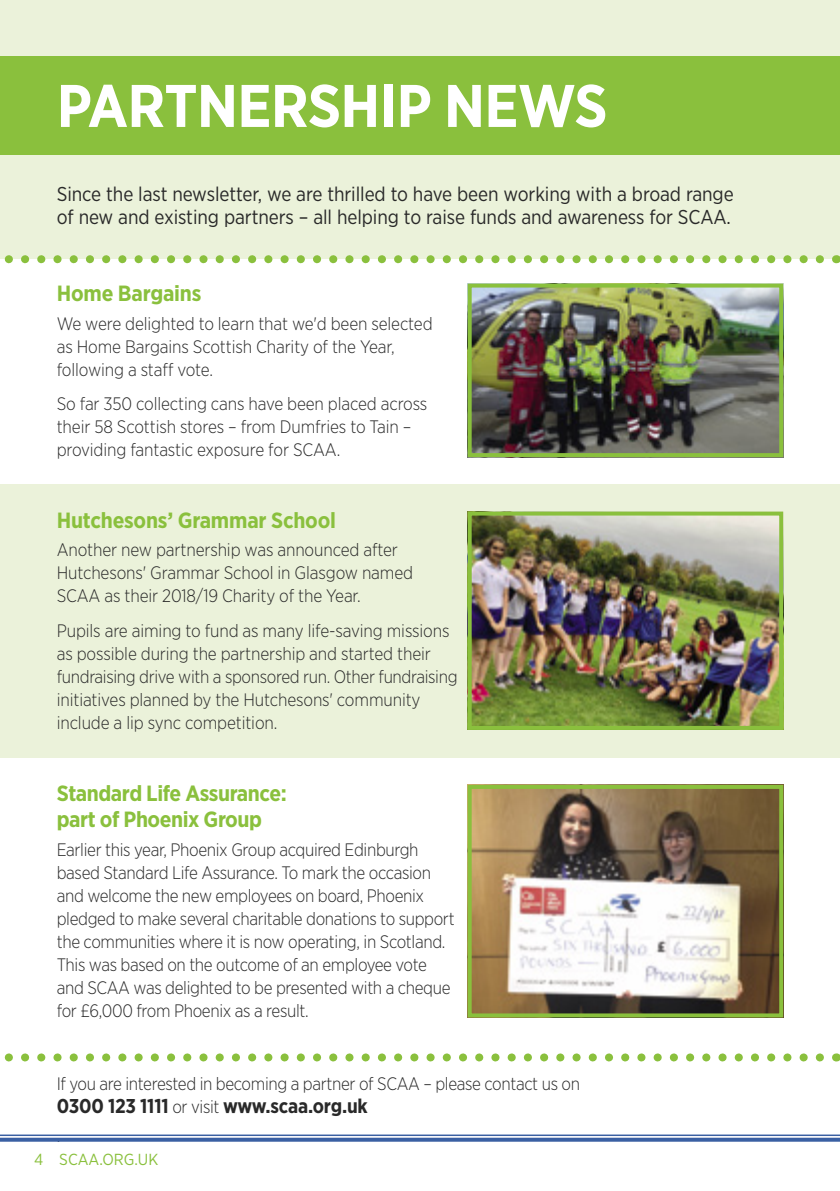
<style>
.page{position:relative;width:840px;height:1191px;background:#fff}
.page>*{position:absolute;margin:0;border:0;box-sizing:border-box;transform-origin:0 0}
.t1{font:700 60px "Gotham Narrow";letter-spacing:-.01em;color:#fff}
.t2{font:700 22px/26px "Gotham Narrow";letter-spacing:-.02em;color:#8ac03d}
.t3{font:20px/23px "Gotham Narrow";letter-spacing:-.005em;color:#292929}
.t4{font:700 20px "Gotham Narrow";letter-spacing:-.01em;color:#292929}
.t5{font:300 18px/23px "Gotham Narrow";letter-spacing:-.02em;color:#292929}
.t6{font:16px "Gotham Narrow";color:#8ac03d}
.s1{font-weight:300;font-size:18px}
</style>
<div class="page">
<div style="left:0;top:484px;width:839px;height:273px;background:#ebf2da"></div>
<div style="left:0;top:0;width:839px;height:259px;background:#ebf2da"></div>
<div style="left:0;top:57px;width:839px;height:98px;background:#8ac03d"></div>
<svg style="left:4px;top:255px;width:815px;height:8px"></svg>
<img style="left:472px;top:288px;width:305px;height:164px">
<div style="left:467px;top:283px;width:315px;height:174px;border:4px solid #8ac03d"></div>
<img style="left:472px;top:516px;width:305px;height:209px">
<div style="left:467px;top:511px;width:315px;height:219px;border:4px solid #8ac03d"></div>
<img style="left:472px;top:790px;width:305px;height:222px">
<div style="left:467px;top:785px;width:315px;height:232px;border:4px solid #8ac03d"></div>
<svg style="left:4px;top:1053px;width:815px;height:8px"></svg>
<hr style="left:0;top:1134px;width:839px;height:2px;background:#3a60a3">
<svg style="left:0;top:1137px;width:839px;height:4px;background:#5d7cb3"></svg>
<h1 class="t1" style="left:57px;top:67px;width:552px">PARTNERSHIP NEWS</h1>
<p class="t3" style="left:57px;top:182px;width:678px">Since the last newsletter, we are thrilled to have been working with a broad range of new and existing partners – all helping to raise funds and awareness for SCAA.</p>
<p class="t2" style="left:57px;top:280px;width:146px">Home Bargains</p>
<p class="t5" style="left:57px;top:311px;width:377px">We were delighted to learn that we'd been selected as Home Bargains Scottish Charity of the Year, following a staff vote.</p>
<p class="t5" style="left:57px;top:392px;width:372px">So far 350 collecting cans have been placed across their 58 Scottish stores – from Dumfries to Tain – providing fantastic exposure for SCAA.</p>
<p class="t2" style="left:57px;top:507px;width:281px">Hutchesons’ Grammar School</p>
<p class="t5" style="left:57px;top:538px;width:358px">Another new partnership was announced after<br>Hutchesons' Grammar School in Glasgow named<br>SCAA as their 2018/19 Charity of the Year.</p>
<p class="t5" style="left:57px;top:618px;width:402px">Pupils are aiming to fund as many life-saving missions as possible during the partnership and started their fundraising drive with a sponsored run. Other fundraising initiatives planned by the Hutchesons' community include a lip sync competition.</p>
<p class="t2" style="left:57px;top:780px;width:231px">Standard Life Assurance: part of Phoenix Group</p>
<p class="t5" style="left:57px;top:837px;width:399px">Earlier this year, Phoenix Group acquired Edinburgh based Standard Life Assurance. To mark the occasion and welcome the new employees on board, Phoenix pledged to make several charitable donations to support the communities where it is now operating, in Scotland.<br>This was based on the outcome of an employee vote and SCAA was delighted to be presented with a cheque for £6,000 from Phoenix as a result.</p>
<p class="t5" style="left:57px;top:1071px;width:524px">If you are interested in becoming a partner of SCAA – please contact us on</p>
<p class="t4" style="left:57px;top:1093px;width:312px">0300 123 1111 <span class="s1">or visit</span> www.scaa.org.uk</p>
<p class="t6" style="left:34px;top:1149px;width:126px">4 SCAA.ORG.UK</p>
<p class="t5" style="left:57px;top:1123px;width:5px">.</p>
</div>
